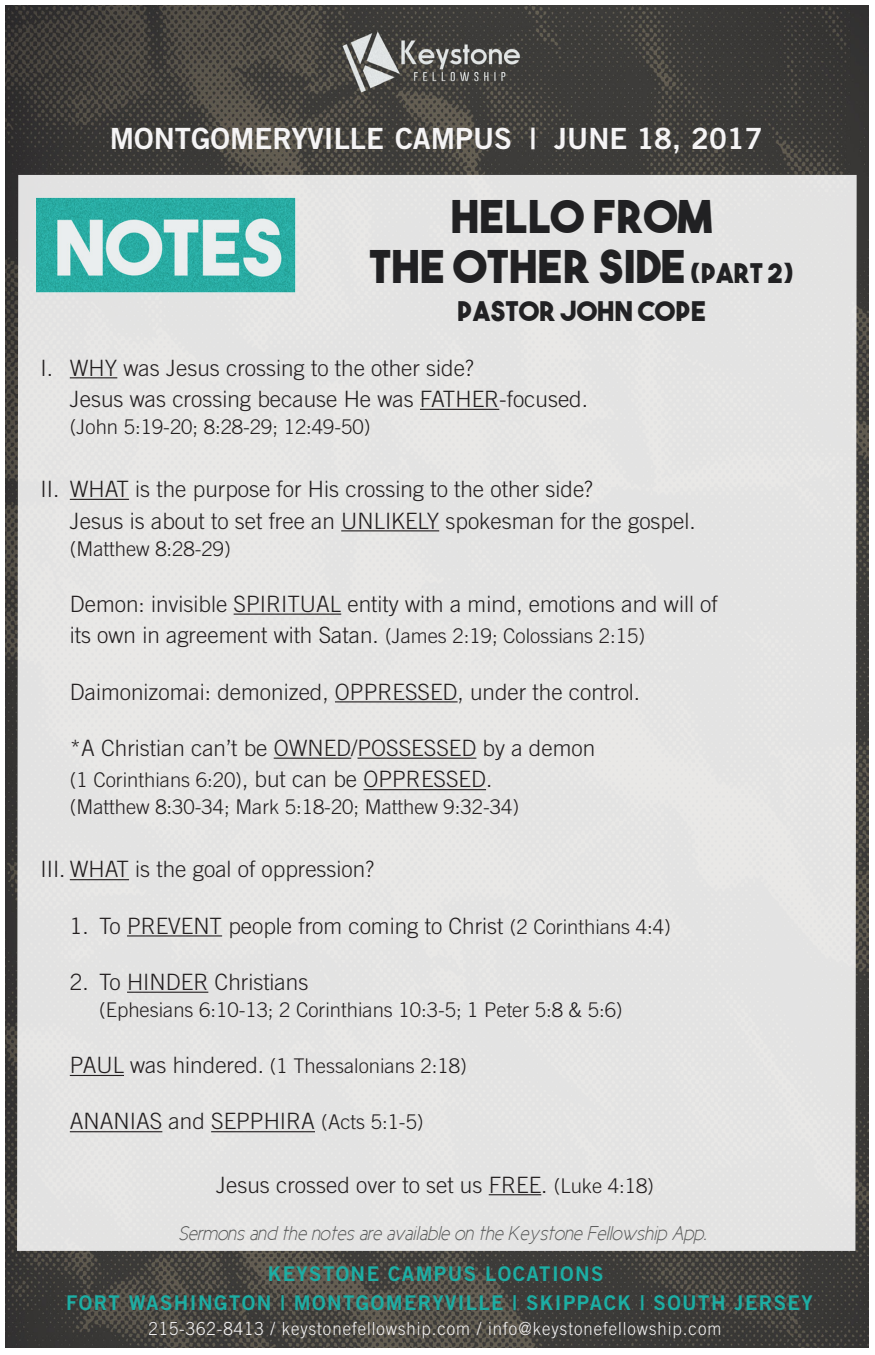
<style>
.page{position:relative;width:875px;height:1355px;background:#fff}
.page>*{position:absolute;margin:0;border:0;box-sizing:border-box;transform-origin:0 0}
.t1{font:45px "The Bold Font";letter-spacing:.01em;color:#212123}
.t2{font:29.25px "Trade Gothic LT Pro Bd 2";color:#f5f4f5}
.t3{font:27px "The Bold Font";letter-spacing:.01em;color:#212123}
.t4{font:300 22.5px "Trade Gothic LT Pro";color:#231f20}
.t5{font:300 20.25px "Trade Gothic LT Pro";color:#231f20}
.t6{font:20.25px "Trade Gothic LT Pro Bd 2";letter-spacing:.07em;color:#1caea4}
.t7{font:italic 20.25px "Cicle Fina";letter-spacing:-.01em;color:#565757}
.t8{font:300 18px "Trade Gothic LT Pro";letter-spacing:.06em;color:#f5f4f5;scale:.93 1}
.s1{font-size:27px}
.s2{font-size:20.25px}
.s3{font-size:22.5px}
</style>
<div class="page">
<img style="left:5px;top:6px;width:863px;height:1341px">
<div style="left:17px;top:175px;width:839px;height:1076px;background:#e4e3e3"></div>
<hr style="left:70px;top:377px;width:47px;height:1px;background:#231f20">
<hr style="left:420px;top:409px;width:79px;height:1px;background:#231f20">
<hr style="left:70px;top:499px;width:59px;height:1px;background:#231f20">
<hr style="left:341px;top:530px;width:98px;height:1px;background:#231f20">
<hr style="left:234px;top:613px;width:107px;height:2px;background:#231f20">
<hr style="left:335px;top:701px;width:122px;height:1px;background:#231f20">
<hr style="left:274px;top:757px;width:77px;height:2px;background:#231f20">
<hr style="left:357px;top:757px;width:119px;height:2px;background:#231f20">
<hr style="left:363px;top:789px;width:123px;height:1px;background:#231f20">
<hr style="left:70px;top:879px;width:59px;height:1px;background:#231f20">
<hr style="left:127px;top:935px;width:95px;height:1px;background:#231f20">
<hr style="left:127px;top:991px;width:81px;height:2px;background:#231f20">
<hr style="left:70px;top:1075px;width:54px;height:1px;background:#231f20">
<hr style="left:70px;top:1131px;width:92px;height:1px;background:#231f20">
<hr style="left:211px;top:1131px;width:104px;height:1px;background:#231f20">
<hr style="left:488px;top:1194px;width:53px;height:1px;background:#231f20">
<img style="left:23px;top:162px;width:282px;height:140px">
<p class="t2" style="left:110px;top:120px;width:654px">MONTGOMERYVILLE CAMPUS | JUNE 18, 2017</p>
<p class="t1" style="left:451px;top:188px;width:262px">HELLO FROM</p>
<p class="t1" style="left:369px;top:238px;width:426px">THE OTHER SIDE <span class="s1">(PART 2)</span></p>
<p class="t3" style="left:457px;top:294px;width:250px">PASTOR JOHN COPE</p>
<p class="t4" style="left:41px;top:354px;width:435px">I. WHY was Jesus crossing to the other side?</p>
<p class="t4" style="left:70px;top:386px;width:519px">Jesus was crossing because He was FATHER-focused.</p>
<p class="t5" style="left:70px;top:415px;width:302px">(John 5:19-20; 8:28-29; 12:49-50)</p>
<p class="t4" style="left:41px;top:476px;width:554px">II. WHAT is the purpose for His crossing to the other side?</p>
<p class="t4" style="left:70px;top:507px;width:627px">Jesus is about to set free an UNLIKELY spokesman for the gospel.</p>
<p class="t5" style="left:70px;top:536px;width:162px">(Matthew 8:28-29)</p>
<p class="t4" style="left:70px;top:590px;width:649px">Demon: invisible SPIRITUAL entity with a mind, emotions and will of</p>
<p class="t4" style="left:70px;top:622px;width:576px">its own in agreement with Satan. <span class="s2">(James 2:19; Colossians 2:15)</span></p>
<p class="t4" style="left:70px;top:678px;width:572px">Daimonizomai: demonized, OPPRESSED, under the control.</p>
<p class="t4" style="left:70px;top:734px;width:527px">*A Christian can’t be OWNED/POSSESSED by a demon</p>
<p class="t4" style="left:70px;top:766px;width:424px"><span class="s2">(1 Corinthians 6:20)</span>, but can be OPPRESSED.</p>
<p class="t5" style="left:70px;top:795px;width:451px">(Matthew 8:30-34; Mark 5:18-20; Matthew 9:32-34)</p>
<p class="t4" style="left:41px;top:856px;width:335px">III. WHAT is the goal of oppression?</p>
<p class="t4" style="left:70px;top:912px;width:602px">1. To PREVENT people from coming to Christ <span class="s2">(2 Corinthians 4:4)</span></p>
<p class="t4" style="left:70px;top:968px;width:240px">2. To HINDER Christians</p>
<p class="t5" style="left:99px;top:998px;width:525px">(Ephesians 6:10-13; 2 Corinthians 10:3-5; 1 Peter 5:8 &amp; 5:6)</p>
<p class="t5" style="left:70px;top:1054px;width:398px"><span class="s3">PAUL was hindered.</span> (1 Thessalonians 2:18)</p>
<p class="t4" style="left:70px;top:1108px;width:355px">ANANIAS and SEPPHIRA <span class="s2">(Acts 5:1-5)</span></p>
<p class="t4" style="left:216px;top:1171px;width:439px">Jesus crossed over to set us FREE. <span class="s2">(Luke 4:18)</span></p>
<p class="t7" style="left:178px;top:1222px;width:530px">Sermons and the notes are available on the Keystone Fellowship App.</p>
<p class="t6" style="left:268px;top:1261px;width:337px">KEYSTONE CAMPUS LOCATIONS</p>
<p class="t6" style="left:66px;top:1290px;width:747px">FORT WASHINGTON | MONTGOMERYVILLE | SKIPPACK | SOUTH JERSEY</p>
<p class="t8" style="left:148px;top:1318px;width:617px">215-362-8413 / keystonefellowship.com / info@keystonefellowship.com</p>
</div>
